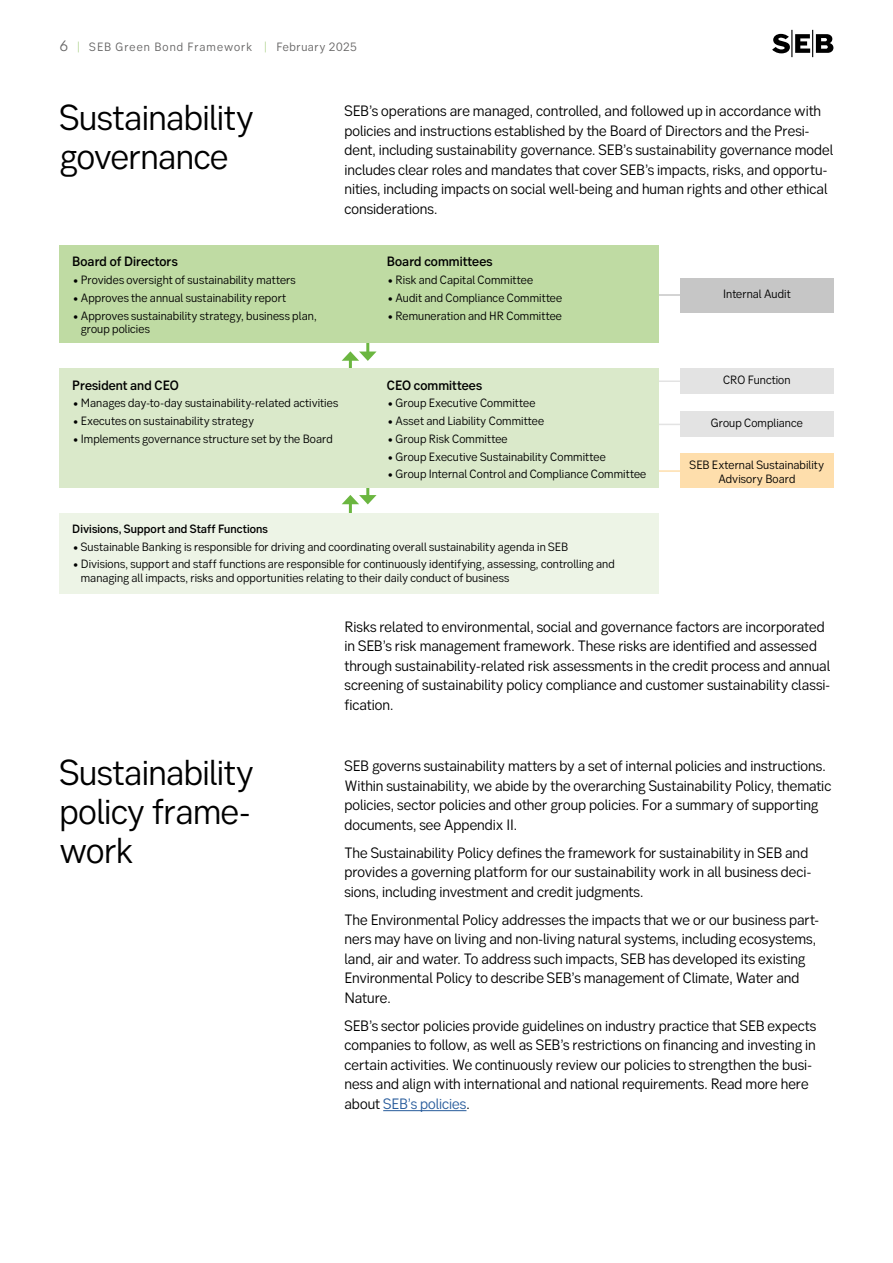
<style>
.page{position:relative;width:893px;height:1263px;background:#fff}
.page>*{position:absolute;margin:0;border:0;box-sizing:border-box;transform-origin:0 0}
.t1{font:36px/39px "SEB Sans Serif";letter-spacing:-.015em;color:#000}
.t2{font:15px/19.5px "SEB Sans Serif";color:#000}
.t3{font:500 13.5px "SEB Sans Serif";letter-spacing:.005em;color:#000}
.t4{font:12px/13.5px "SEB Sans Serif";letter-spacing:.01em;color:#000}
.t5{font:12px "SEB Sans Serif";letter-spacing:.075em;color:#646363}
.t6{font:500 12px "SEB Sans Serif";letter-spacing:.01em;color:#000}
.s1{font-size:15px}
.s2{color:#b0d38f}
.s3{color:#275b9b}
</style>
<div class="page">
<svg style="left:772px;top:30px;width:61px;height:27px"></svg>
<hr style="left:366px;top:479px;width:3px;height:19px;background:#6bb640">
<hr style="left:349px;top:502px;width:3px;height:18px;background:#6bb640">
<svg style="left:342px;top:495px;width:35px;height:9px"></svg>
<hr style="left:366px;top:335px;width:3px;height:19px;background:#6bb640">
<hr style="left:349px;top:358px;width:3px;height:19px;background:#6bb640">
<svg style="left:342px;top:351px;width:35px;height:10px"></svg>
<hr style="left:654px;top:294px;width:32px;height:2px;background:#c6c6c6">
<div style="left:60px;top:245px;width:314px;height:98px;background:#bfdba3"></div>
<div style="left:374px;top:245px;width:285px;height:98px;background:#bfdba3"></div>
<div style="left:680px;top:278px;width:153px;height:34px;background:#c6c6c6"></div>
<hr style="left:654px;top:380px;width:32px;height:2px;background:#e3e3e3">
<hr style="left:654px;top:424px;width:32px;height:1px;background:#e3e3e3">
<hr style="left:654px;top:470px;width:32px;height:2px;background:#fedeac">
<div style="left:60px;top:368px;width:314px;height:119px;background:#dae9ca"></div>
<div style="left:374px;top:368px;width:285px;height:119px;background:#dae9ca"></div>
<div style="left:680px;top:368px;width:153px;height:26px;background:#e3e3e3"></div>
<div style="left:680px;top:411px;width:153px;height:25px;background:#e3e3e3"></div>
<div style="left:680px;top:453px;width:153px;height:34px;background:#fedeac"></div>
<div style="left:60px;top:513px;width:599px;height:81px;background:#edf4e6"></div>
<hr style="left:383px;top:1110px;width:83px;height:1px;background:#275b9b">
<p class="t5" style="left:60px;top:40px;width:299px"><span class="s1">6</span> <span class="s2">|</span> SEB Green Bond Framework <span class="s2">|</span> February 2025</p>
<h1 class="t1" style="left:60px;top:98px;width:196px">Sustainability governance</h1>
<p class="t2" style="left:344px;top:101px;width:490px">SEB’s operations are managed, controlled, and followed up in accordance with policies and instructions established by the Board of Directors and the Presi&shy;dent, including sustainability governance. SEB’s sustainability governance model includes clear roles and mandates that cover SEB’s impacts, risks, and opportu&shy;nities, including impacts on social well-being and human rights and other ethical considerations.</p>
<p class="t3" style="left:72px;top:254px;width:107px">Board of Directors</p>
<p class="t4" style="left:72px;top:273px;width:225px">•Provides oversight of sustainability matters</p>
<p class="t4" style="left:72px;top:291px;width:215px">•Approves the annual sustainability report</p>
<p class="t4" style="left:81px;top:309px;width:237px;text-indent:-9px">•Approves sustainability strategy, business plan, group policies</p>
<p class="t3" style="left:72px;top:377px;width:108px">President and CEO</p>
<p class="t4" style="left:72px;top:396px;width:267px">•Manages day-to-day sustainability-related activities</p>
<p class="t4" style="left:72px;top:414px;width:183px">•Executes on sustainability strategy</p>
<p class="t4" style="left:72px;top:432px;width:262px">•Implements governance structure set by the Board</p>
<p class="t3" style="left:387px;top:254px;width:107px">Board committees</p>
<p class="t4" style="left:387px;top:273px;width:148px">•Risk and Capital Committee</p>
<p class="t4" style="left:387px;top:291px;width:177px">•Audit and Compliance Committee</p>
<p class="t4" style="left:387px;top:309px;width:177px">•Remuneration and HR Committee</p>
<p class="t3" style="left:387px;top:377px;width:97px">CEO committees</p>
<p class="t4" style="left:387px;top:396px;width:150px">•Group Executive Committee</p>
<p class="t4" style="left:387px;top:414px;width:159px">•Asset and Liability Committee</p>
<p class="t4" style="left:387px;top:432px;width:122px">•Group Risk Committee</p>
<p class="t4" style="left:387px;top:450px;width:220px">•Group Executive Sustainability Committee</p>
<p class="t4" style="left:387px;top:467px;width:261px">•Group Internal Control and Compliance Committee</p>
<p class="t6" style="left:72px;top:521px;width:197px">Divisions, Support and Staff Functions</p>
<p class="t4" style="left:72px;top:539px;width:497px">•Sustainable Banking is responsible for driving and coordinating overall sustainability agenda in SEB</p>
<p class="t4" style="left:81px;top:557px;width:535px;text-indent:-9px">•Divisions, support and staff functions are responsible for continuously identifying, assessing, controlling and managing all impacts, risks and opportunities relating to their daily conduct of business</p>
<p class="t4" style="left:723px;top:287px;width:69px">Internal Audit</p>
<p class="t4" style="left:723px;top:373px;width:69px">CRO Function</p>
<p class="t4" style="left:711px;top:415px;width:94px">Group Compliance</p>
<p class="t4" style="left:690px;top:458px;width:136px;text-align:center">SEB External Sustainability<br>Advisory Board</p>
<h1 class="t1" style="left:60px;top:753px;width:196px;text-align:justify">Sustainability policy frame&shy;work</h1>
<p class="t2" style="left:344px;top:617px;width:487px">Risks related to environmental, social and governance factors are incorporated in SEB’s risk management framework. These risks are identified and assessed through sustainability-related risk assessments in the credit process and annual screening of sustainability policy compliance and customer sustainability classi&shy;fication.</p>
<p class="t2" style="left:344px;top:756px;width:488px">SEB governs sustainability matters by a set of internal policies and instructions.<br>Within sustainability, we abide by the overarching Sustainability Policy, thematic policies, sector policies and other group policies. For a summary of supporting documents, see Appendix II.</p>
<p class="t2" style="left:344px;top:842px;width:468px">The Sustainability Policy defines the framework for sustainability in SEB and provides a governing platform for our sustainability work in all business deci&shy;sions, including investment and credit judgments.</p>
<p class="t2" style="left:344px;top:909px;width:476px">The Environmental Policy addresses the impacts that we or our business part&shy;ners may have on living and non-living natural systems, including ecosystems, land, air and water. To address such impacts, SEB has developed its existing Environmental Policy to describe SEB’s management of Climate, Water and Nature.</p>
<p class="t2" style="left:344px;top:1015px;width:473px">SEB’s sector policies provide guidelines on industry practice that SEB expects companies to follow, as well as SEB’s restrictions on financing and investing in certain activities. We continuously review our policies to strengthen the busi&shy;ness and align with international and national requirements. Read more here about <span class="s3">SEB’s policies</span>.</p>
</div>
